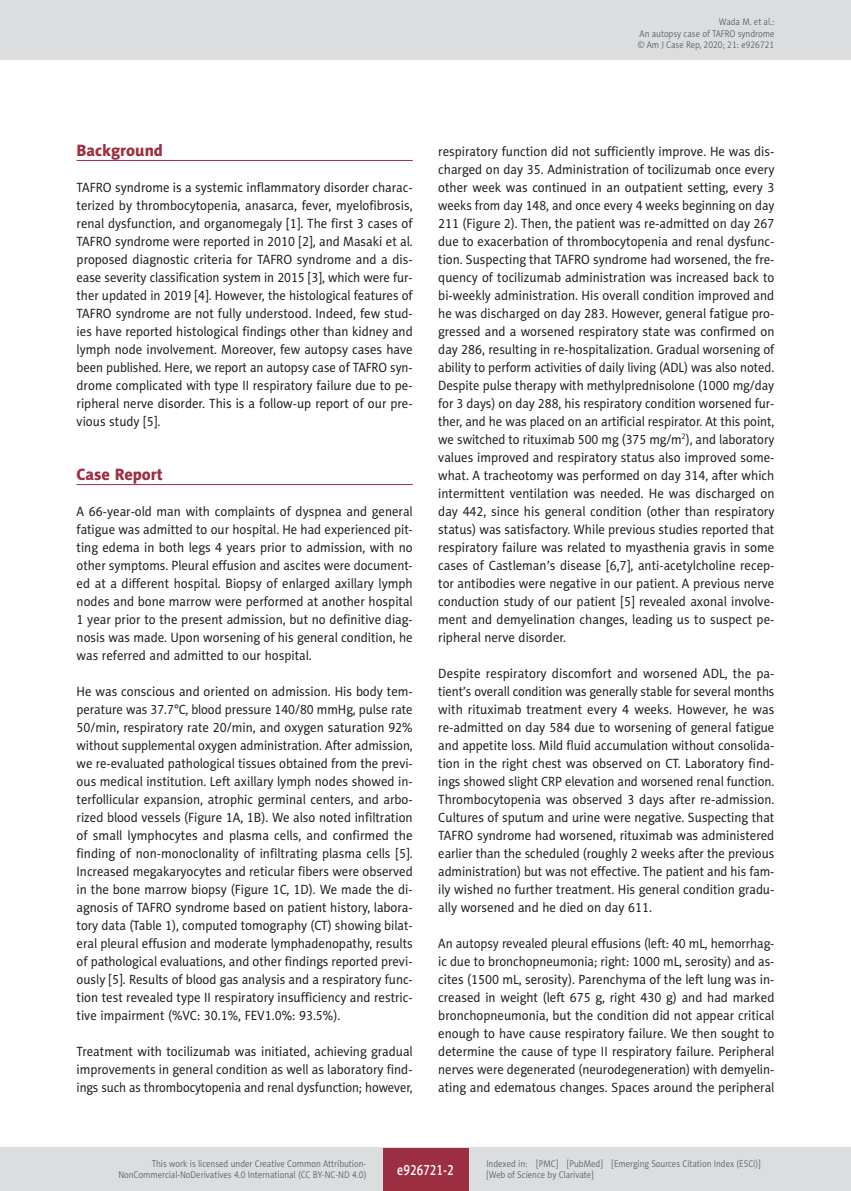
<style>
.page{position:relative;width:851px;height:1191px;background:#fff}
.page>*{position:absolute;margin:0;border:0;box-sizing:border-box;transform-origin:0 0}
.AJCR_Headline_1{font:16.5px "Naomi Sans EFN Heavy";color:#9d2f42}
.AJCR_e-PAGINA{font:15px "Naomi Sans EFN Medium";color:#fff;scale:.8 1}
.AJCR_Body{font:13.5px/18px "Naomi Sans EFN";color:#231f20;text-align:justify;scale:.95 1}
.AJCR_Body-2{font:13.5px/18px "Naomi Sans EFN";color:#231f20;text-align:justify;scale:.96 1}
.AJCR_Body-3{font:13.5px/18px "Naomi Sans EFN";color:#231f20;text-align:justify;scale:.94 1}
.AJCR_pagina_zywa{font:9.75px/11.2px "Naomi Sans EFN Light";color:#57585a;text-align:right;scale:.9 1}
.AJCR_pagina_sygnatur{font:9.75px "Naomi Sans EFN Light";color:#57585a;scale:.9 1}
</style>
<div class="page">
<hr style="left:77px;top:160px;width:335px;height:1px;background:#9d2f42">
<hr style="left:77px;top:484px;width:335px;height:1px;background:#9d2f42">
<div style="left:0;top:0;width:850px;height:60px;background:#dcdddf"></div>
<hr style="left:850px;top:0;width:1px;height:60px;background:#dcdddf">
<div style="left:0;top:1148px;width:850px;height:43px;background:#dcdddf"></div>
<div style="left:383px;top:1147px;width:85px;height:43px;background:#9d2f42"></div>
<p class="AJCR_pagina_zywa" style="left:639px;top:16px;width:151px">Wada M. et al.:<br>An autopsy case of TAFRO syndrome</p>
<p class="AJCR_pagina_sygnatur" style="left:637px;top:39px;width:153px">© Am J Case Rep, 2020; 21: e926721</p>
<p class="AJCR_Headline_1" style="left:77px;top:140px;width:88px">Background</p>
<p class="AJCR_Body" style="left:77px;top:178px;width:355px">TAFRO syndrome is a systemic inflammatory disorder charac&shy;terized by thrombocytopenia, anasarca, fever, myelofibrosis, renal dysfunction, and organomegaly [1]. The first 3 cases of TAFRO syndrome were reported in 2010 [2], and Masaki et al. proposed diagnostic criteria for TAFRO syndrome and a dis&shy;ease severity classification system in 2015 [3], which were fur&shy;ther updated in 2019 [4]. However, the histological features of TAFRO syndrome are not fully understood. Indeed, few stud&shy;ies have reported histological findings other than kidney and lymph node involvement. Moreover, few autopsy cases have been published. Here, we report an autopsy case of TAFRO syn&shy;drome complicated with type II respiratory failure due to pe&shy;ripheral nerve disorder. This is a follow-up report of our pre&shy;vious study [5].</p>
<p class="AJCR_Headline_1" style="left:77px;top:464px;width:88px">Case Report</p>
<p class="AJCR_Body" style="left:77px;top:502px;width:355px">A 66-year-old man with complaints of dyspnea and general fatigue was admitted to our hospital. He had experienced pit&shy;ting edema in both legs 4 years prior to admission, with no other symptoms. Pleural effusion and ascites were document&shy;ed at a different hospital. Biopsy of enlarged axillary lymph nodes and bone marrow were performed at another hospital 1 year prior to the present admission, but no definitive diag&shy;nosis was made. Upon worsening of his general condition, he was referred and admitted to our hospital.</p>
<p class="AJCR_Body" style="left:77px;top:682px;width:355px">He was conscious and oriented on admission. His body tem&shy;perature was 37.7°C, blood pressure 140/80 mmHg, pulse rate 50/min, respiratory rate 20/min, and oxygen saturation 92% without supplemental oxygen administration. After admission, we re-evaluated pathological tissues obtained from the previ&shy;ous medical institution. Left axillary lymph nodes showed in&shy;terfollicular expansion, atrophic germinal centers, and arbo&shy;rized blood vessels (Figure 1A, 1B). We also noted infiltration of small lymphocytes and plasma cells, and confirmed the finding of non-monoclonality of infiltrating plasma cells [5].<br>Increased megakaryocytes and reticular fibers were observed in the bone marrow biopsy (Figure 1C, 1D). We made the di&shy;agnosis of TAFRO syndrome based on patient history, labora&shy;tory data (Table 1), computed tomography (CT) showing bilat&shy;eral pleural effusion and moderate lymphadenopathy, results of pathological evaluations, and other findings reported previ&shy;ously [5]. Results of blood gas analysis and a respiratory func&shy;tion test revealed type II respiratory insufficiency and restric&shy;tive impairment (%VC: 30.1%, FEV1.0%: 93.5%).</p>
<p class="AJCR_Body" style="left:77px;top:1042px;width:355px">Treatment with tocilizumab was initiated, achieving gradual improvements in general condition as well as laboratory find&shy;ings such as thrombocytopenia and renal dysfunction; however,</p>
<p class="AJCR_Body" style="left:438px;top:142px;width:355px">respiratory function did not sufficiently improve. He was dis&shy;charged on day 35. Administration of tocilizumab once every other week was continued in an outpatient setting, every 3 weeks from day 148, and once every 4 weeks beginning on day 211 (Figure 2). Then, the patient was re-admitted on day 267 due to exacerbation of thrombocytopenia and renal dysfunc&shy;tion. Suspecting that TAFRO syndrome had worsened, the fre&shy;quency of tocilizumab administration was increased back to bi-weekly administration. His overall condition improved and he was discharged on day 283. However, general fatigue pro&shy;gressed and a worsened respiratory state was confirmed on day 286, resulting in re-hospitalization. Gradual worsening of ability to perform activities of daily living (ADL) was also noted.<br>Despite pulse therapy with methylprednisolone (1000 mg/day for 3 days) on day 288, his respiratory condition worsened fur&shy;ther, and he was placed on an artificial respirator. At this point, we switched to rituximab 500 mg (375 mg/m<sup>2</sup>), and laboratory values improved and respiratory status also improved some&shy;what. A tracheotomy was performed on day 314, after which intermittent ventilation was needed. He was discharged on day 442, since his general condition (other than respiratory status) was satisfactory. While previous studies reported that respiratory failure was related to myasthenia gravis in some cases of Castleman’s disease [6,7], anti-acetylcholine recep&shy;tor antibodies were negative in our patient. A previous nerve conduction study of our patient [5] revealed axonal involve&shy;ment and demyelination changes, leading us to suspect pe&shy;ripheral nerve disorder.</p>
<p class="AJCR_Body-2" style="left:438px;top:664px;width:352px">Despite respiratory discomfort and worsened ADL, the pa&shy;tient’s overall condition was generally stable for several months with rituximab treatment every 4 weeks. However, he was re-admitted on day 584 due to worsening of general fatigue and appetite loss. Mild fluid accumulation without consolida&shy;tion in the right chest was observed on CT. Laboratory find&shy;ings showed slight CRP elevation and worsened renal function.<br>Thrombocytopenia was observed 3 days after re-admission.<br>Cultures of sputum and urine were negative. Suspecting that TAFRO syndrome had worsened, rituximab was administered earlier than the scheduled (roughly 2 weeks after the previous administration) but was not effective. The patient and his fam&shy;ily wished no further treatment. His general condition gradu&shy;ally worsened and he died on day 611.</p>
<p class="AJCR_Body-3" style="left:438px;top:934px;width:359px">An autopsy revealed pleural effusions (left: 40 mL, hemorrhag&shy;ic due to bronchopneumonia; right: 1000 mL, serosity) and as&shy;cites (1500 mL, serosity). Parenchyma of the left lung was in&shy;creased in weight (left 675 g, right 430 g) and had marked bronchopneumonia, but the condition did not appear critical enough to have cause respiratory failure. We then sought to determine the cause of type II respiratory failure. Peripheral nerves were degenerated (neurodegeneration) with demyelin&shy;ating and edematous changes. Spaces around the peripheral</p>
<p class="AJCR_pagina_zywa" style="left:118px;top:1158px;width:277px">This work is licensed under Creative Common Attribution-<br>NonCommercial-NoDerivatives 4.0 International (CC BY-NC-ND 4.0)</p>
<p class="AJCR_e-PAGINA" style="left:397px;top:1160px;width:72px">e926721-2</p>
<p class="AJCR_pagina_zywa" style="left:486px;top:1158px;width:306px;text-align:left">Indexed in: [PMC] [PubMed] [Emerging Sources Citation Index (ESCI)] [Web of Science by Clarivate]</p>
</div>
